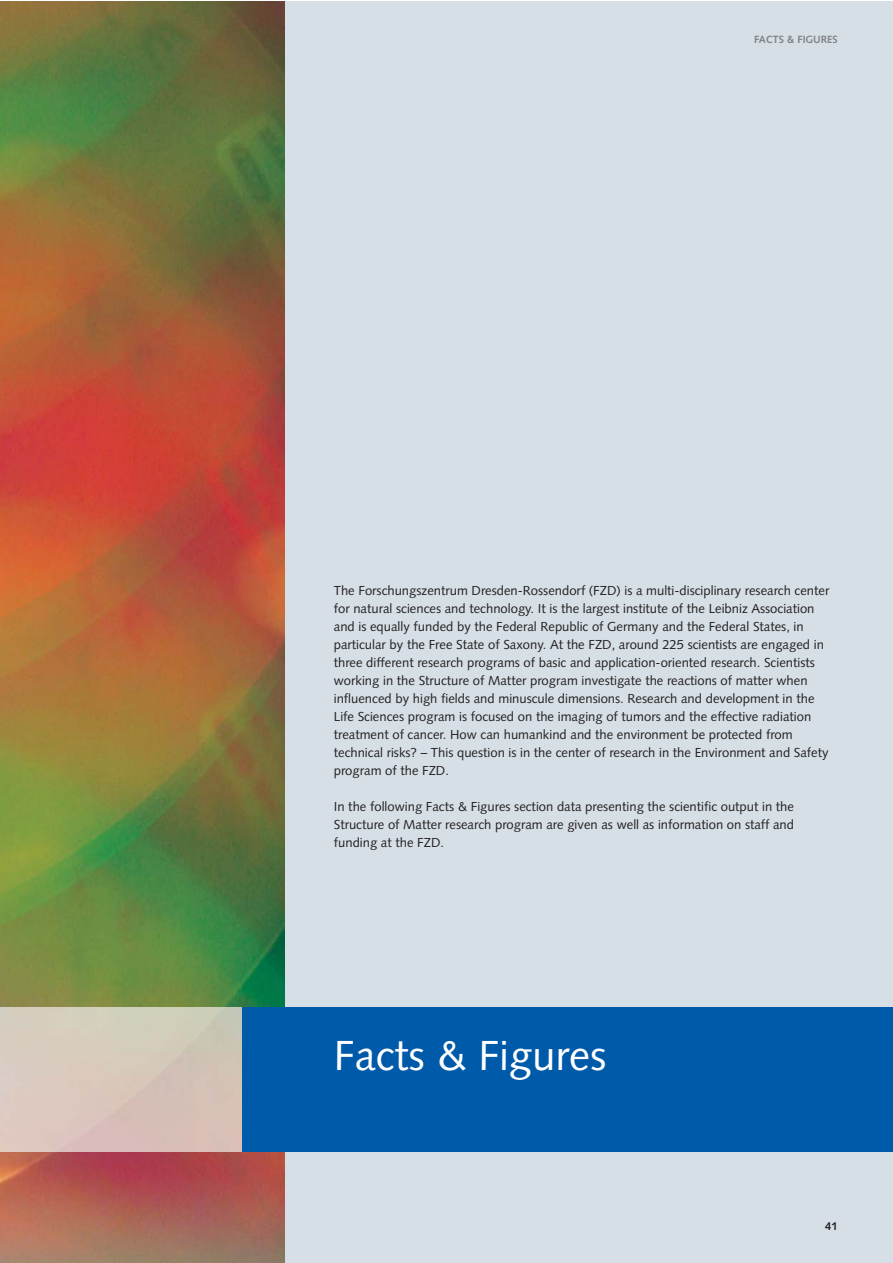
<style>
.page{position:relative;width:893px;height:1263px;background:#fff}
.page>*{position:absolute;margin:0;border:0;box-sizing:border-box;transform-origin:0 0}
.t1{font:42px "Syntax LT";color:#fff}
.t2{font:13.05px/18px "Syntax LT";color:#231f20}
.t3{font:700 11.25px "Syntax LT";color:#231f20}
.t4{font:700 10.5px "Syntax LT";color:#808285}
</style>
<div class="page">
<img style="left:0;top:1px;width:285px;height:1262px">
<div style="left:285px;top:1px;width:607px;height:1262px;background:#d6dfe6"></div>
<img style="left:0;top:1007px;width:242px;height:144px">
<div style="left:242px;top:1007px;width:650px;height:144px;background:#005aaa"></div>
<p class="t4" style="left:754px;top:35px;width:85px">FACTS &amp; FIGURES</p>
<p class="t2" style="left:334px;top:583px;width:497px">The Forschungszentrum Dresden-Rossendorf (FZD) is a multi-disciplinary research center for natural sciences and technology. It is the largest institute of the Leibniz Association and is equally funded by the Federal Republic of Germany and the Federal States, in particular by the Free State of Saxony. At the FZD, around 225 scientists are engaged in three different research programs of basic and application-oriented research. Scientists working in the Structure of Matter program investigate the reactions of matter when influenced by high fields and minuscule dimensions. Research and development in the Life Sciences program is focused on the imaging of tumors and the effective radiation treatment of cancer. How can humankind and the environment be protected from technical risks? – This question is in the center of research in the Environment and Safety program of the FZD.</p>
<p class="t2" style="left:334px;top:799px;width:462px;text-align:justify">In the following Facts &amp; Figures section data presenting the scientific output in the Structure of Matter research program are given as well as information on staff and funding at the FZD.</p>
<h1 class="t1" style="left:334px;top:1038px;width:274px">Facts &amp; Figures</h1>
<p class="t3" style="left:825px;top:1221px;width:14px">41</p>
</div>
